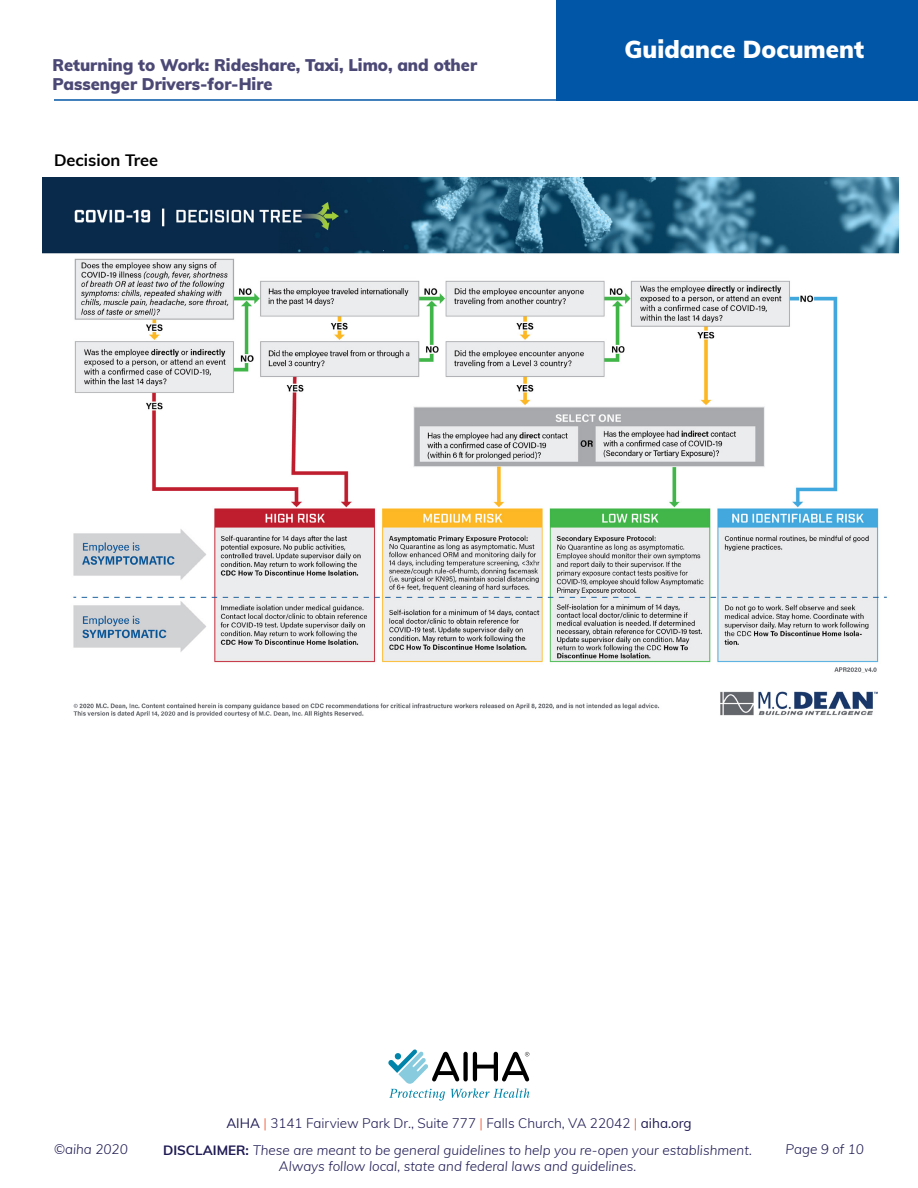
<style>
.page{position:relative;width:918px;height:1188px;background:#fff}
.page>*{position:absolute;margin:0;border:0;box-sizing:border-box;transform-origin:0 0}
.t1{font:900 24px "Muli";color:#fff}
.t2{font:900 16.5px/19.8px "Muli";color:#4b4875}
.t3{font:700 16.5px "Muli";color:#000}
.t4{font:italic 300 13.5px/16.2px "Muli";color:#1e1a53;text-align:center}
.t5{font:300 13.5px "Muli";color:#1e1a53}
.s1{font-weight:400}
.s2{color:#f0512a}
.s3{font-weight:700;font-style:normal}
</style>
<div class="page">
<svg style="left:388px;top:1049px;width:142px;height:52px"></svg>
<hr style="left:54px;top:99px;width:537px;height:2px;background:#0256a7">
<div style="left:556px;top:0;width:362px;height:101px;background:#0256a7"></div>
<img style="left:42px;top:177px;width:857px;height:540px">
<p class="t2" style="left:52px;top:54px;width:426px">Returning to Work: Rideshare, Taxi, Limo, and other<br>Passenger Drivers-for-Hire</p>
<p class="t3" style="left:54px;top:148px;width:106px">Decision Tree</p>
<h1 class="t1" style="left:625px;top:31px;width:241px">Guidance Document</h1>
<p class="t5" style="left:226px;top:1113px;width:467px"><span class="s1">AIHA</span> <span class="s2">|</span> 3141 Fairview Park Dr., Suite 777 <span class="s2">|</span> Falls Church, VA 22042 <span class="s2">|</span> <span class="s1">aiha.org</span></p>
<p class="t4" style="left:54px;top:1141px;width:75px">©aiha 2020</p>
<p class="t4" style="left:786px;top:1141px;width:80px">Page 9 of 10</p>
<p class="t4" style="left:163px;top:1141px;width:590px"><span class="s3">DISCLAIMER:</span> These are meant to be general guidelines to help you re-open your establishment.<br>Always follow local, state and federal laws and guidelines.</p>
</div>
